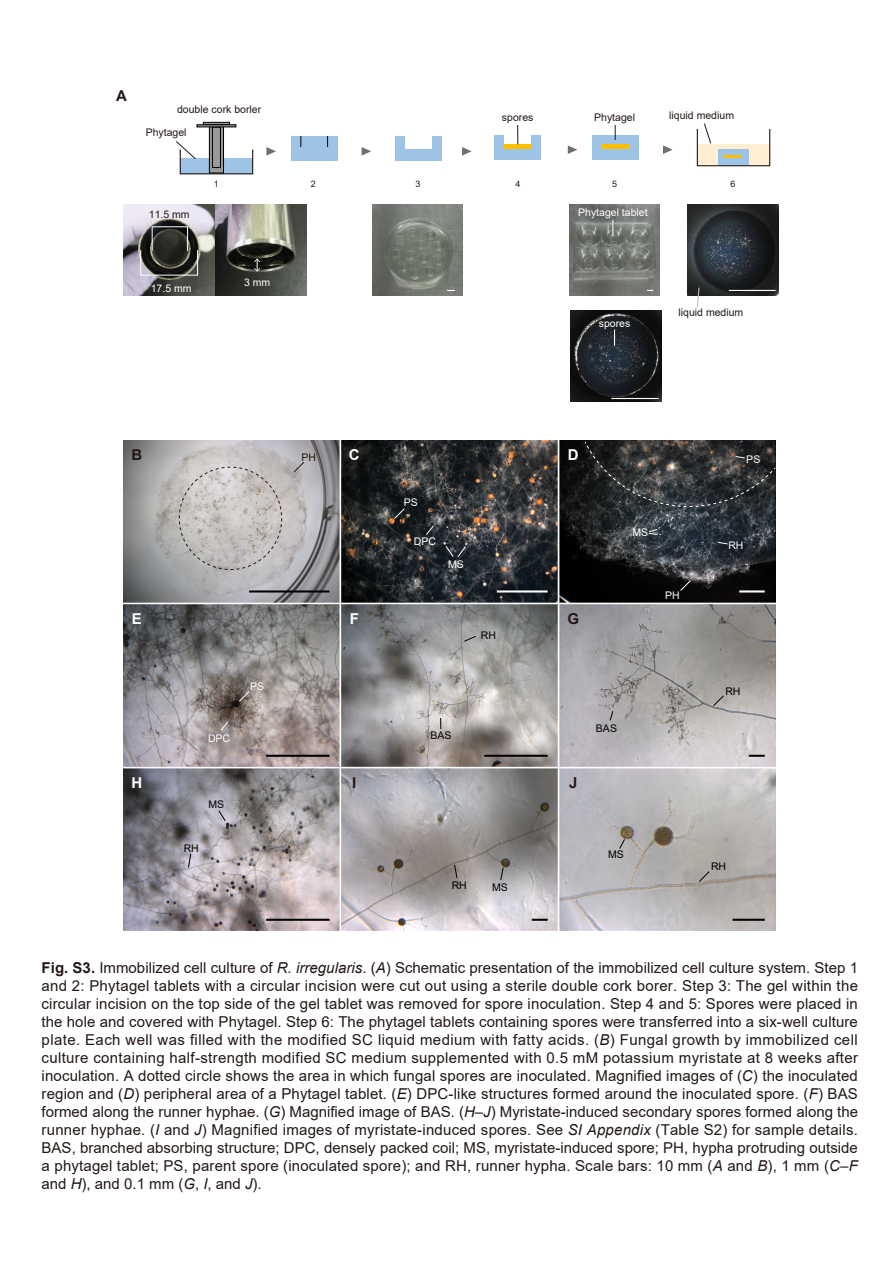
<style>
.page{position:relative;width:893px;height:1263px;background:#fff}
.page>*{position:absolute;margin:0;border:0;box-sizing:border-box;transform-origin:0 0}
.t1{font:15px/18px "Arial";letter-spacing:.01em;color:#231815;text-align:justify}
.t2{font:700 15px "Arial";color:#231815}
.t3{font:700 15px "Arial";color:#fff}
.t4{font:10.5px "Arial";color:#231815}
.t5{font:10.5px "Arial";color:#fff}
.t6{font:10.5px "Arial";color:#000}
.t7{font:8.85px "Arial";color:#231815}
.s1{font-weight:700}
.s2{font-style:italic}
</style>
<div class="page">
<div style="left:180px;top:159px;width:73px;height:15px;background:#9dc3e6"></div>
<div style="left:180px;top:149px;width:73px;height:25px;border:1px solid #231815"></div>
<div style="left:203px;top:122px;width:27px;height:3px;background:#999;border:1px solid #000"></div>
<div style="left:209px;top:126px;width:15px;height:47px;background:#999;border:1px solid #000"></div>
<div style="left:212px;top:127px;width:9px;height:41px;background:#999;border:1px solid #000"></div>
<div style="left:197px;top:124px;width:39px;height:3px;background:#999;border:1px solid #000"></div>
<div style="left:291px;top:136px;width:47px;height:24px;background:#9dc3e6"></div>
<div style="left:395px;top:136px;width:47px;height:24px;background:#9dc3e6"></div>
<div style="left:405px;top:136px;width:27px;height:12px;background:#fff"></div>
<div style="left:494px;top:136px;width:47px;height:24px;background:#9dc3e6"></div>
<div style="left:504px;top:136px;width:27px;height:13px;background:#fff"></div>
<div style="left:504px;top:144px;width:27px;height:5px;background:#ffc000"></div>
<div style="left:592px;top:136px;width:47px;height:24px;background:#9dc3e6"></div>
<div style="left:602px;top:144px;width:27px;height:5px;background:#ffc000"></div>
<svg style="left:266px;top:147px;width:10px;height:9px"></svg>
<svg style="left:568px;top:145px;width:9px;height:9px"></svg>
<div style="left:697px;top:144px;width:73px;height:22px;background:#ffeed2"></div>
<div style="left:697px;top:128px;width:73px;height:38px;border:1px solid #231815"></div>
<div style="left:718px;top:149px;width:31px;height:16px;background:#9dc3e6"></div>
<hr style="left:725px;top:155px;width:17px;height:3px;background:#ffc000">
<svg style="left:517px;top:125px;width:1px;height:19px"></svg>
<svg style="left:176px;top:141px;width:20px;height:19px"></svg>
<svg style="left:703px;top:123px;width:9px;height:21px"></svg>
<svg style="left:362px;top:147px;width:9px;height:9px"></svg>
<svg style="left:663px;top:145px;width:10px;height:9px"></svg>
<svg style="left:462px;top:147px;width:10px;height:9px"></svg>
<img style="left:124px;top:204px;width:183px;height:91px">
<svg style="left:254px;top:258px;width:6px;height:14px"></svg>
<div style="left:140px;top:250px;width:58px;height:25px;border:1px solid #fff"></div>
<svg style="left:615px;top:125px;width:1px;height:15px"></svg>
<img style="left:687px;top:204px;width:91px;height:91px">
<img style="left:570px;top:311px;width:91px;height:91px">
<img style="left:569px;top:204px;width:91px;height:91px">
<svg style="left:612px;top:220px;width:1px;height:16px"></svg>
<svg style="left:614px;top:330px;width:1px;height:16px"></svg>
<svg style="left:696px;top:286px;width:4px;height:22px"></svg>
<img style="left:372px;top:204px;width:91px;height:91px">
<hr style="left:611px;top:398px;width:48px;height:1px;background:#fff">
<hr style="left:729px;top:290px;width:47px;height:1px;background:#fff">
<img style="left:124px;top:441px;width:652px;height:489px">
<svg style="left:293px;top:461px;width:12px;height:12px"></svg>
<svg style="left:393px;top:508px;width:12px;height:12px"></svg>
<svg style="left:445px;top:545px;width:21px;height:13px"></svg>
<svg style="left:425px;top:525px;width:9px;height:11px"></svg>
<svg style="left:679px;top:579px;width:12px;height:13px"></svg>
<svg style="left:238px;top:690px;width:12px;height:12px"></svg>
<svg style="left:220px;top:721px;width:9px;height:10px"></svg>
<svg style="left:463px;top:635px;width:14px;height:7px"></svg>
<svg style="left:712px;top:695px;width:13px;height:12px"></svg>
<svg style="left:609px;top:710px;width:5px;height:11px"></svg>
<svg style="left:698px;top:870px;width:12px;height:12px"></svg>
<svg style="left:619px;top:838px;width:7px;height:11px"></svg>
<svg style="left:454px;top:864px;width:4px;height:15px"></svg>
<svg style="left:500px;top:867px;width:4px;height:14px"></svg>
<svg style="left:188px;top:853px;width:4px;height:15px"></svg>
<svg style="left:218px;top:810px;width:8px;height:12px"></svg>
<svg style="left:648px;top:528px;width:10px;height:7px"></svg>
<svg style="left:717px;top:541px;width:11px;height:4px"></svg>
<svg style="left:584px;top:441px;width:192px;height:66px;background:#343536"></svg>
<p class="t2" style="left:116px;top:85px;width:12px">A</p>
<p class="t4" style="left:177px;top:102px;width:86px">double cork borler</p>
<p class="t4" style="left:146px;top:125px;width:42px">Phytagel</p>
<p class="t4" style="left:502px;top:110px;width:33px">spores</p>
<p class="t4" style="left:594px;top:110px;width:42px">Phytagel</p>
<p class="t4" style="left:669px;top:108px;width:66px">liquid medium</p>
<p class="t4" style="left:149px;top:207px;width:42px">11.5 mm</p>
<p class="t7" style="left:214px;top:178px;width:6px">1</p>
<p class="t7" style="left:311px;top:178px;width:6px">2</p>
<p class="t7" style="left:416px;top:178px;width:6px">3</p>
<p class="t7" style="left:515px;top:178px;width:6px">4</p>
<p class="t7" style="left:612px;top:178px;width:6px">5</p>
<p class="t7" style="left:730px;top:178px;width:6px">6</p>
<p class="t5" style="left:578px;top:205px;width:71px">Phytagel tablet</p>
<p class="t5" style="left:151px;top:281px;width:42px">17.5 mm</p>
<p class="t5" style="left:244px;top:275px;width:28px">3 mm</p>
<p class="t5" style="left:599px;top:316px;width:33px">spores</p>
<p class="t4" style="left:679px;top:305px;width:66px">liquid medium</p>
<p class="t2" style="left:131px;top:444px;width:12px">B</p>
<p class="t3" style="left:349px;top:444px;width:12px">C</p>
<p class="t3" style="left:568px;top:444px;width:12px">D</p>
<p class="t4" style="left:301px;top:450px;width:16px">PH</p>
<p class="t5" style="left:404px;top:495px;width:16px">PS</p>
<p class="t3" style="left:132px;top:608px;width:12px">E</p>
<p class="t3" style="left:350px;top:608px;width:11px">F</p>
<p class="t5" style="left:208px;top:731px;width:24px">DPC</p>
<p class="t5" style="left:250px;top:679px;width:16px">PS</p>
<p class="t5" style="left:414px;top:534px;width:24px">DPC</p>
<p class="t5" style="left:448px;top:557px;width:17px">MS</p>
<p class="t6" style="left:481px;top:628px;width:17px">RH</p>
<p class="t6" style="left:431px;top:728px;width:23px">BAS</p>
<p class="t2" style="left:567px;top:608px;width:13px">G</p>
<p class="t3" style="left:131px;top:772px;width:12px">H</p>
<p class="t2" style="left:569px;top:772px;width:10px">J</p>
<p class="t2" style="left:352px;top:772px;width:6px">I</p>
<p class="t6" style="left:209px;top:797px;width:17px">MS</p>
<p class="t6" style="left:184px;top:841px;width:17px">RH</p>
<p class="t6" style="left:452px;top:878px;width:17px">RH</p>
<p class="t6" style="left:492px;top:880px;width:17px">MS</p>
<p class="t5" style="left:632px;top:525px;width:17px">MS</p>
<p class="t5" style="left:665px;top:588px;width:16px">PH</p>
<p class="t6" style="left:596px;top:721px;width:23px">BAS</p>
<p class="t6" style="left:608px;top:847px;width:17px">MS</p>
<p class="t5" style="left:746px;top:452px;width:16px">PS</p>
<p class="t5" style="left:728px;top:538px;width:17px">RH</p>
<p class="t6" style="left:725px;top:684px;width:17px">RH</p>
<p class="t6" style="left:711px;top:859px;width:17px">RH</p>
<p class="t1" style="left:42px;top:958px;width:818px"><span class="s1">Fig. S3.</span> Immobilized cell culture of <span class="s2">R. irregularis</span>. (<span class="s2">A</span>) Schematic presentation of the immobilized cell culture system. Step 1 and 2: Phytagel tablets with a circular incision were cut out using a sterile double cork borer. Step 3: The gel within the circular incision on the top side of the gel tablet was removed for spore inoculation. Step 4 and 5: Spores were placed in the hole and covered with Phytagel. Step 6: The phytagel tablets containing spores were transferred into a six-well culture plate. Each well was filled with the modified SC liquid medium with fatty acids. (<span class="s2">B</span>) Fungal growth by immobilized cell culture containing half-strength modified SC medium supplemented with 0.5 mM potassium myristate at 8 weeks after inoculation. A dotted circle shows the area in which fungal spores are inoculated. Magnified images of (<span class="s2">C</span>) the inoculated region and (<span class="s2">D</span>) peripheral area of a Phytagel tablet. (<span class="s2">E</span>) DPC-like structures formed around the inoculated spore. (<span class="s2">F</span>) BAS formed along the runner hyphae. (<span class="s2">G</span>) Magnified image of BAS. (<span class="s2">H</span>–<span class="s2">J</span>) Myristate-induced secondary spores formed along the runner hyphae. (<span class="s2">I</span> and <span class="s2">J</span>) Magnified images of myristate-induced spores. See <span class="s2">SI Appendix</span> (Table S2) for sample details.<br>BAS, branched absorbing structure; DPC, densely packed coil; MS, myristate-induced spore; PH, hypha protruding outside a phytagel tablet; PS, parent spore (inoculated spore); and RH, runner hypha. Scale bars: 10 mm (<span class="s2">A</span> and <span class="s2">B</span>), 1 mm (<span class="s2">C</span>–<span class="s2">F </span>and <span class="s2">H</span>), and 0.1 mm (<span class="s2">G</span>, <span class="s2">I</span>, and <span class="s2">J</span>).</p>
</div>
